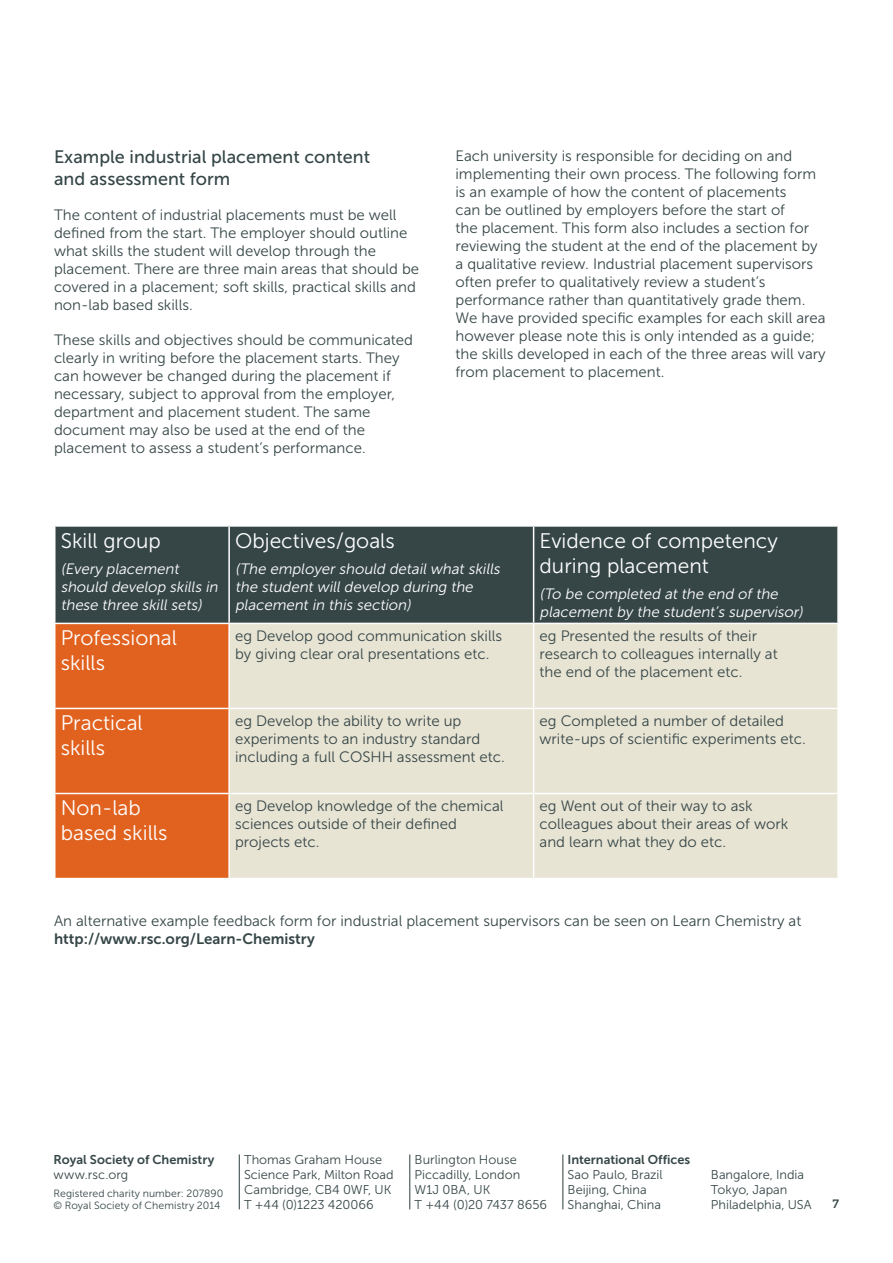
<style>
.page{position:relative;width:893px;height:1263px;background:#fff}
.page>*{position:absolute;margin:0;border:0;box-sizing:border-box;transform-origin:0 0}
.t1{font:21px/25.2px "Museo Sans 300";color:#fff}
.t2{font:18px/21.6px "Museo Sans 500";color:#364647}
.t3{font:15px/18px "Museo Sans 300";color:#364647}
.t4{font:italic 15px/18px "Museo Sans 300";color:#fff}
.t5{font:15px "Museo Sans 700";color:#364647}
.t6{font:12.75px/15.3px "Museo Sans 300";color:#364647}
.t7{font:12.75px "Museo Sans 700";color:#364647}
.t8{font:12px "Museo Slab 700";color:#364647}
.t9{font:10.5px/12.6px "Museo Sans 300";letter-spacing:.005em;color:#364647}
</style>
<div class="page">
<div style="left:56px;top:527px;width:781px;height:96px;background:#364647"></div>
<div style="left:56px;top:624px;width:172px;height:254px;background:#e1621f"></div>
<div style="left:230px;top:624px;width:607px;height:254px;background:#e8e4d4"></div>
<hr style="left:228px;top:527px;width:2px;height:96px;background:#fff">
<hr style="left:533px;top:527px;width:1px;height:96px;background:#fff">
<hr style="left:54px;top:708px;width:175px;height:1px;background:#fff">
<hr style="left:54px;top:793px;width:175px;height:1px;background:#fff">
<hr style="left:533px;top:624px;width:1px;height:84px;background:#fff">
<hr style="left:229px;top:708px;width:305px;height:1px;background:#fff">
<hr style="left:534px;top:708px;width:305px;height:1px;background:#fff">
<hr style="left:533px;top:709px;width:1px;height:84px;background:#fff">
<hr style="left:229px;top:793px;width:305px;height:1px;background:#fff">
<hr style="left:534px;top:793px;width:305px;height:1px;background:#fff">
<hr style="left:533px;top:794px;width:1px;height:84px;background:#fff">
<hr style="left:239px;top:1154px;width:1px;height:55px;background:#364647">
<hr style="left:409px;top:1154px;width:1px;height:55px;background:#364647">
<hr style="left:562px;top:1154px;width:1px;height:55px;background:#364647">
<p class="t2" style="left:54px;top:146px;width:318px">Example industrial placement content and assessment form</p>
<p class="t3" style="left:54px;top:206px;width:367px">The content of industrial placements must be well defined from the start. The employer should outline what skills the student will develop through the placement. There are three main areas that should be covered in a placement; soft skills, practical skills and non-lab based skills.</p>
<p class="t3" style="left:54px;top:331px;width:361px">These skills and objectives should be communicated clearly in writing before the placement starts. They can however be changed during the placement if necessary, subject to approval from the employer, department and placement student. The same document may also be used at the end of the placement to assess a student’s performance.</p>
<p class="t3" style="left:455px;top:147px;width:372px">Each university is responsible for deciding on and implementing their own process. The following form is an example of how the content of placements<br>can be outlined by employers before the start of<br>the placement. This form also includes a section for reviewing the student at the end of the placement by a qualitative review. Industrial placement supervisors often prefer to qualitatively review a student’s performance rather than quantitatively grade them.<br>We have provided specific examples for each skill area however please note this is only intended as a guide; the skills developed in each of the three areas will vary from placement to placement.</p>
<h1 class="t1" style="left:61px;top:528px;width:102px">Skill group</h1>
<p class="t4" style="left:61px;top:560px;width:161px">(Every placement should develop skills in these three skill sets)</p>
<h1 class="t1" style="left:235px;top:528px;width:161px">Objectives/goals</h1>
<p class="t4" style="left:235px;top:560px;width:269px">(The employer should detail what skills the student will develop during the placement in this section)</p>
<h1 class="t1" style="left:540px;top:528px;width:240px">Evidence of competency during placement</h1>
<p class="t4" style="left:540px;top:585px;width:268px">(To be completed at the end of the placement by the student’s supervisor)</p>
<h1 class="t1" style="left:61px;top:625px;width:118px">Professional skills</h1>
<p class="t3" style="left:235px;top:627px;width:268px">eg Develop good communication skills by giving clear oral presentations etc.</p>
<p class="t3" style="left:540px;top:627px;width:240px">eg Presented the results of their research to colleagues internally at the end of the placement etc.</p>
<h1 class="t1" style="left:61px;top:710px;width:84px">Practical skills</h1>
<p class="t3" style="left:235px;top:712px;width:271px">eg Develop the ability to write up experiments to an industry standard including a full COSHH assessment etc.</p>
<p class="t3" style="left:540px;top:712px;width:268px">eg Completed a number of detailed write-ups of scientific experiments etc.</p>
<h1 class="t1" style="left:61px;top:795px;width:108px">Non-lab based skills</h1>
<p class="t3" style="left:235px;top:797px;width:270px">eg Develop knowledge of the chemical sciences outside of their defined projects etc.</p>
<p class="t3" style="left:540px;top:797px;width:250px">eg Went out of their way to ask colleagues about their areas of work and learn what they do etc.</p>
<p class="t3" style="left:54px;top:912px;width:749px">An alternative example feedback form for industrial placement supervisors can be seen on Learn Chemistry at</p>
<p class="t5" style="left:54px;top:931px;width:262px">http://www.rsc.org/Learn-Chemistry</p>
<p class="t7" style="left:54px;top:1152px;width:162px">Royal Society of Chemistry</p>
<p class="t6" style="left:54px;top:1167px;width:76px">www.rsc.org</p>
<p class="t9" style="left:54px;top:1187px;width:171px">Registered charity number: 207890 © Royal Society of Chemistry 2014</p>
<p class="t6" style="left:244px;top:1151px;width:151px">Thomas Graham House<br>Science Park, Milton Road<br>Cambridge, CB4 0WF, UK<br>T +44 (0)1223 420066</p>
<p class="t6" style="left:415px;top:1151px;width:134px">Burlington House<br>Piccadilly, London<br>W1J 0BA, UK<br>T +44 (0)20 7437 8656</p>
<p class="t7" style="left:568px;top:1152px;width:124px">International Offices</p>
<p class="t6" style="left:568px;top:1167px;width:97px">Sao Paulo, Brazil<br>Beijing, China<br>Shanghai, China</p>
<p class="t6" style="left:711px;top:1167px;width:102px">Bangalore, India<br>Tokyo, Japan<br>Philadelphia, USA</p>
<p class="t8" style="left:832px;top:1197px;width:8px">7</p>
</div>
